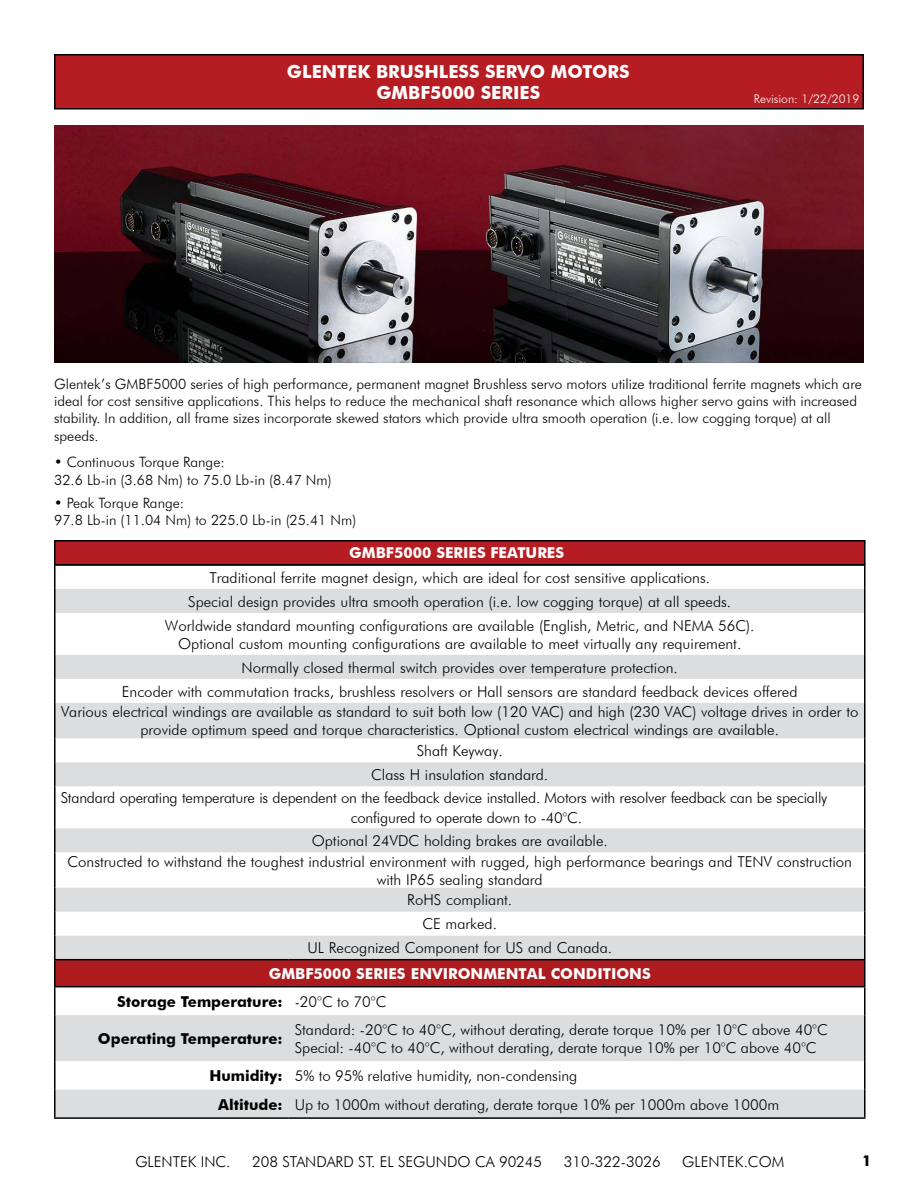
<style>
.page{position:relative;width:918px;height:1188px;background:#fff}
.page>*{position:absolute;margin:0;border:0;box-sizing:border-box;transform-origin:0 0}
.t1{font:700 18px/21.6px "Futura BT";color:#fff;text-align:center}
.t2{font:300 15px/24px "Futura BT";color:#000;text-align:center}
.t3{font:700 15px/27.8px "Futura BT";color:#fff}
.t4{font:700 15px "Futura BT";color:#000}
.t5{font:300 14.25px/17.4px "Futura BT";color:#000}
.t6{font:300 12px "Futura BT";color:#fff}
.s1{color:#000}
.s2{font-weight:300;color:#000}
.s3{font-weight:700}
</style>
<div class="page">
<div style="left:55px;top:55px;width:808px;height:54px;background:#b61d22"></div>
<div style="left:54px;top:54px;width:810px;height:56px;border:2px solid #000"></div>
<div style="left:56px;top:589px;width:808px;height:24px;background:#dcddde"></div>
<svg style="left:56px;top:655px;width:808px;height:462px;fill:#dcddde"></svg>
<div style="left:55px;top:960px;width:810px;height:27px;background:#ae1b1f"></div>
<hr style="left:54px;top:986px;width:235px;height:1px;background:#000">
<hr style="left:54px;top:987px;width:2px;height:28px;background:#000">
<hr style="left:289px;top:986px;width:577px;height:1px;background:#000">
<hr style="left:864px;top:987px;width:2px;height:28px;background:#000">
<hr style="left:54px;top:1015px;width:2px;height:46px;background:#000">
<hr style="left:864px;top:1015px;width:2px;height:46px;background:#000">
<hr style="left:54px;top:1061px;width:2px;height:29px;background:#000">
<hr style="left:864px;top:1061px;width:2px;height:29px;background:#000">
<hr style="left:54px;top:1090px;width:2px;height:27px;background:#000">
<hr style="left:864px;top:1090px;width:2px;height:27px;background:#000">
<hr style="left:54px;top:1117px;width:235px;height:2px;background:#000">
<hr style="left:289px;top:1117px;width:577px;height:2px;background:#000">
<hr style="left:54px;top:589px;width:2px;height:24px;background:#000">
<hr style="left:864px;top:589px;width:2px;height:24px;background:#000">
<hr style="left:54px;top:613px;width:2px;height:42px;background:#000">
<hr style="left:864px;top:613px;width:2px;height:42px;background:#000">
<hr style="left:54px;top:655px;width:2px;height:24px;background:#000">
<hr style="left:864px;top:655px;width:2px;height:24px;background:#000">
<hr style="left:54px;top:679px;width:2px;height:24px;background:#000">
<hr style="left:864px;top:679px;width:2px;height:24px;background:#000">
<hr style="left:54px;top:703px;width:2px;height:35px;background:#000">
<hr style="left:864px;top:703px;width:2px;height:35px;background:#000">
<hr style="left:54px;top:738px;width:2px;height:24px;background:#000">
<hr style="left:864px;top:738px;width:2px;height:24px;background:#000">
<hr style="left:54px;top:762px;width:2px;height:24px;background:#000">
<hr style="left:864px;top:762px;width:2px;height:24px;background:#000">
<hr style="left:54px;top:786px;width:2px;height:42px;background:#000">
<hr style="left:864px;top:786px;width:2px;height:42px;background:#000">
<hr style="left:54px;top:828px;width:2px;height:24px;background:#000">
<hr style="left:864px;top:828px;width:2px;height:24px;background:#000">
<hr style="left:54px;top:852px;width:2px;height:36px;background:#000">
<hr style="left:864px;top:852px;width:2px;height:36px;background:#000">
<hr style="left:54px;top:888px;width:2px;height:24px;background:#000">
<hr style="left:864px;top:888px;width:2px;height:24px;background:#000">
<hr style="left:54px;top:912px;width:2px;height:24px;background:#000">
<hr style="left:864px;top:912px;width:2px;height:24px;background:#000">
<hr style="left:54px;top:936px;width:2px;height:23px;background:#000">
<hr style="left:864px;top:936px;width:2px;height:23px;background:#000">
<hr style="left:54px;top:959px;width:235px;height:1px;background:#000">
<hr style="left:54px;top:960px;width:2px;height:26px;background:#000">
<hr style="left:289px;top:959px;width:577px;height:1px;background:#000">
<hr style="left:864px;top:960px;width:2px;height:26px;background:#000">
<hr style="left:54px;top:564px;width:235px;height:2px;background:#000">
<hr style="left:54px;top:566px;width:2px;height:23px;background:#000">
<hr style="left:289px;top:564px;width:577px;height:2px;background:#000">
<hr style="left:864px;top:566px;width:2px;height:23px;background:#000">
<div style="left:55px;top:541px;width:810px;height:24px;background:#b61d22"></div>
<div style="left:54px;top:540px;width:812px;height:25px;border:2px solid #000"></div>
<img style="left:54px;top:126px;width:810px;height:237px">
<p class="t1" style="left:287px;top:60px;width:344px">GLENTEK BRUSHLESS SERVO MOTORS<br>GMBF5000 SERIES</p>
<p class="t6" style="left:754px;top:92px;width:107px">Revision: 1/22/2019</p>
<p class="t5" style="left:54px;top:375px;width:809px">Glentek’s GMBF5000 series of high performance, permanent magnet Brushless servo motors utilize traditional ferrite magnets which are ideal for cost sensitive applications. This helps to reduce the mechanical shaft resonance which allows higher servo gains with increased stability. In addition, all frame sizes incorporate skewed stators which provide ultra smooth operation (i.e. low cogging torque) at all speeds.</p>
<p class="t5" style="left:54px;top:453px;width:279px;line-height:18px">• Continuous Torque Range:<br>32.6 Lb-in (3.68 Nm) to 75.0 Lb-in (8.47 Nm)</p>
<p class="t5" style="left:54px;top:494px;width:304px">• Peak Torque Range:<br>97.8 Lb-in (11.04 Nm) to 225.0 Lb-in (25.41 Nm)</p>
<p class="t3" style="left:349px;top:539px;width:216px">GMBF5000 SERIES FEATURES</p>
<p class="t2" style="left:165px;top:565px;width:591px">Traditional ferrite magnet design, which are ideal for cost sensitive applications.<br>Special design provides ultra smooth operation (i.e. low cogging torque) at all speeds.<br>Worldwide standard mounting configurations are available (English, Metric, and NEMA 56C).</p>
<p class="t2" style="left:122px;top:631px;width:677px">Optional custom mounting configurations are available to meet virtually any requirement.<br>Normally closed thermal switch provides over temperature protection.<br>Encoder with commutation tracks, brushless resolvers or Hall sensors are standard feedback devices offered</p>
<p class="t2" style="left:61px;top:703px;width:799px;line-height:18px">Various electrical windings are available as standard to suit both low (120 VAC) and high (230 VAC) voltage drives in order to provide optimum speed and torque characteristics. Optional custom electrical windings are available.</p>
<p class="t2" style="left:417px;top:739px;width:88px">Shaft Keyway.</p>
<p class="t2" style="left:371px;top:763px;width:179px">Class H insulation standard.</p>
<p class="t2" style="left:61px;top:786px;width:768px">Standard operating temperature is dependent on the feedback device installed. Motors with resolver feedback can be specially</p>
<p class="t2" style="left:312px;top:805px;width:298px;line-height:23.4px;text-align:left;text-indent:39px">configured to operate down to -40°C.<br>Optional 24VDC holding brakes are available.</p>
<p class="t2" style="left:67px;top:852px;width:786px;line-height:18px">Constructed to withstand the toughest industrial environment with rugged, high performance bearings and TENV construction with IP65 sealing standard</p>
<p class="t2" style="left:307px;top:888px;width:306px">RoHS compliant.<br>CE marked.<br>UL Recognized Component for US and Canada.</p>
<p class="t3" style="left:117px;top:960px;width:535px;text-indent:152px">GMBF5000 SERIES ENVIRONMENTAL CONDITIONS<br><span class="s1">Storage Temperature:</span> <span class="s2">-20°C to 70°C</span></p>
<p class="t4" style="left:98px;top:1029px;width:186px">Operating Temperature:</p>
<p class="t2" style="left:295px;top:1020px;width:535px;line-height:18px;text-align:left">Standard: -20°C to 40°C, without derating, derate torque 10% per 10°C above 40°C<br>Special: -40°C to 40°C, without derating, derate torque 10% per 10°C above 40°C</p>
<p class="t2" style="left:218px;top:1061px;width:562px;line-height:28.5px;text-align:left;text-indent:-9px"><span class="s3">Humidity:</span> 5% to 95% relative humidity, non-condensing<br><span class="s3">Altitude:</span> Up to 1000m without derating, derate torque 10% per 1000m above 1000m</p>
<p class="t2" style="left:135px;top:1149px;width:97px">GLENTEK INC.</p>
<p class="t2" style="left:252px;top:1149px;width:291px">208 STANDARD ST. EL SEGUNDO CA 90245</p>
<p class="t2" style="left:564px;top:1149px;width:98px">310-322-3026</p>
<p class="t2" style="left:682px;top:1149px;width:104px">GLENTEK.COM</p>
<p class="t4" style="left:862px;top:1152px;width:11px">1</p>
</div>
